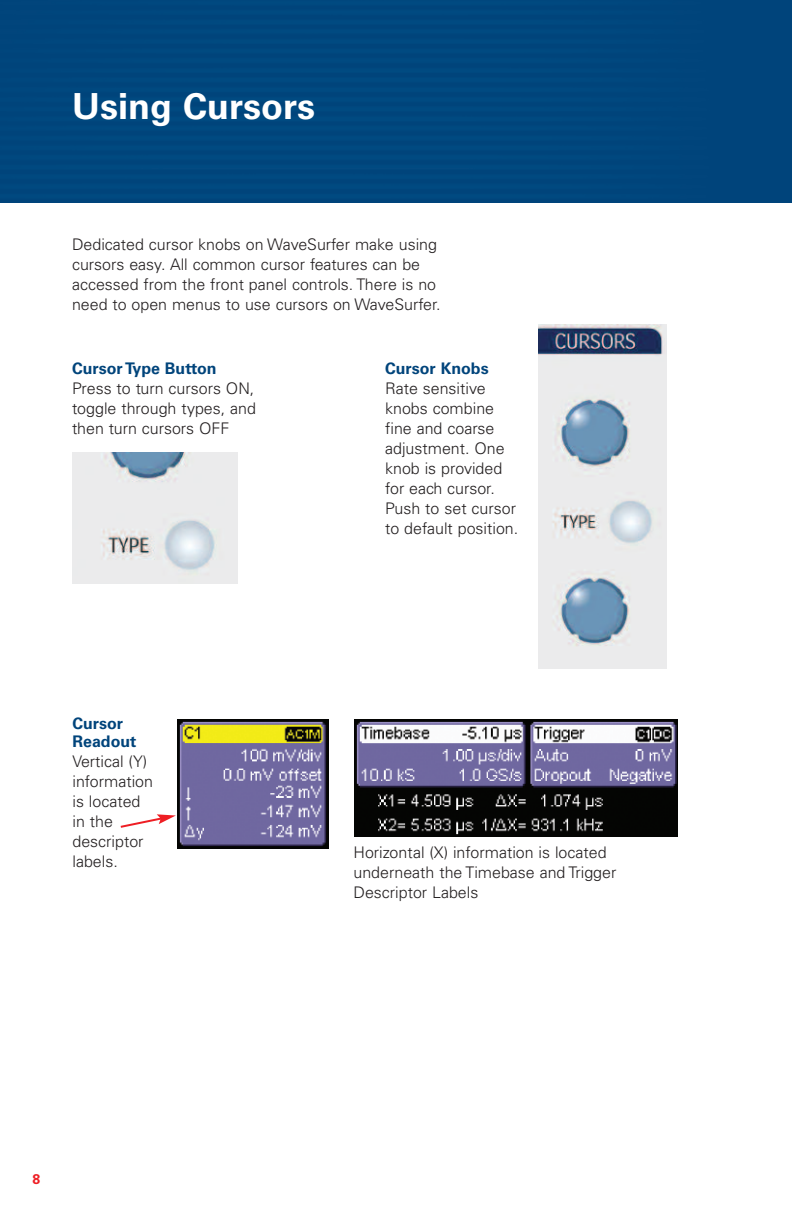
<style>
.page{position:relative;width:792px;height:1224px;background:#fff}
.page>*{position:absolute;margin:0;border:0;box-sizing:border-box;transform-origin:0 0}
.t1{font:700 36px "Univers LT Std";color:#fff}
.t2{font:300 16px/20px "Univers LT Std";color:#231f20}
.t3{font:700 16px/18px "Univers LT Std";color:#00447b}
.t4{font:700 14px "Univers LT Std";color:#ee1e24}
</style>
<div class="page">
<div style="left:0;top:0;width:792px;height:202px;background:#00457c"></div>
<img style="left:177px;top:720px;width:152px;height:129px">
<img style="left:355px;top:719px;width:322px;height:118px">
<img style="left:539px;top:324px;width:128px;height:345px">
<img style="left:72px;top:452px;width:165px;height:132px">
<svg style="left:120px;top:814px;width:56px;height:14px"></svg>
<h1 class="t1" style="left:72px;top:93px;width:245px">Using Cursors</h1>
<p class="t2" style="left:72px;top:236px;width:370px">Dedicated cursor knobs on WaveSurfer make using cursors easy. All common cursor features can be accessed from the front panel controls. There is no need to open menus to use cursors on WaveSurfer.</p>
<p class="t3" style="left:72px;top:361px;width:146px">Cursor Type Button</p>
<p class="t2" style="left:72px;top:380px;width:185px;text-align:justify">Press to turn cursors ON, toggle through types, and then turn cursors OFF</p>
<p class="t3" style="left:72px;top:716px;width:66px">Cursor<br>Readout</p>
<p class="t2" style="left:72px;top:753px;width:82px">Vertical (Y) information is located in the descriptor labels.</p>
<p class="t3" style="left:385px;top:361px;width:105px">Cursor Knobs</p>
<p class="t2" style="left:385px;top:380px;width:135px">Rate sensitive knobs combine fine and coarse adjustment. One knob is provided for each cursor.<br>Push to set cursor to default position.</p>
<p class="t2" style="left:354px;top:844px;width:264px">Horizontal (X) information is located underneath the Timebase and Trigger<br>Descriptor Labels</p>
<p class="t4" style="left:32px;top:1174px;width:9px">8</p>
</div>
